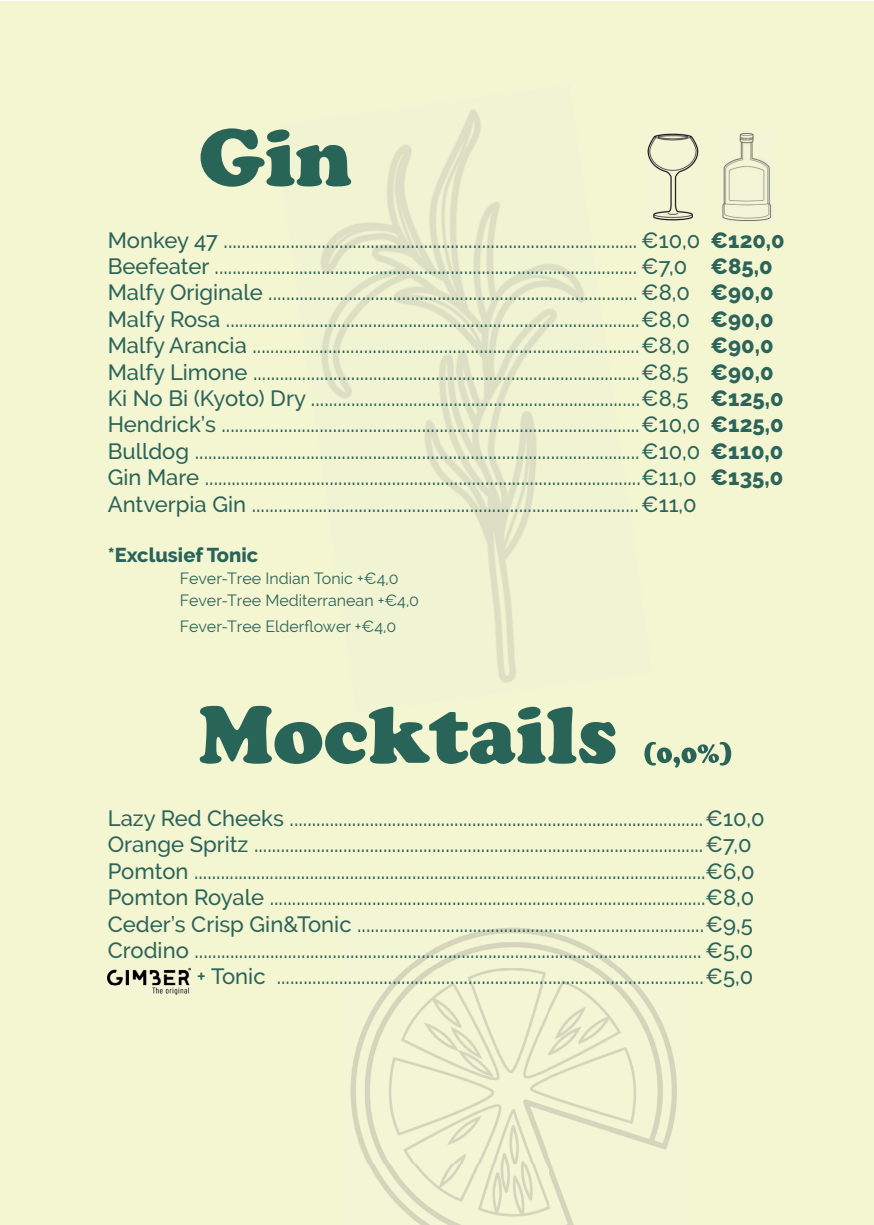
<style>
.page{position:relative;width:874px;height:1225px;background:#fff}
.page>*{position:absolute;margin:0;border:0;box-sizing:border-box;transform-origin:0 0}
.t1{font:500 22px/26.4px "Raleway";color:#2b645a}
.t2{font:800 22px/26.4px "Raleway";color:#2b645a}
.t3{font:800 20px "Raleway";color:#2b645a}
.t4{font:16px/22px "Raleway";color:#2b645a}
</style>
<div class="page">
<div style="left:0;top:1px;width:873px;height:1223px;background:#f4f6d2"></div>
<img style="left:652px;top:133px;width:47px;height:88px">
<img style="left:722px;top:133px;width:50px;height:88px">
<img style="left:320px;top:109px;width:190px;height:244px">
<img style="left:510px;top:139px;width:142px;height:214px">
<img style="left:321px;top:353px;width:216px;height:262px">
<img style="left:494px;top:615px;width:22px;height:68px">
<img style="left:340px;top:927px;width:346px;height:298px">
<svg style="left:200px;top:128px;width:151px;height:59px"></svg>
<svg style="left:200px;top:706px;width:415px;height:58px"></svg>
<svg style="left:644px;top:742px;width:86px;height:25px"></svg>
<img style="left:110px;top:984px;width:80px;height:11px">
<img style="left:108px;top:968px;width:82px;height:16px">
<p class="t1" style="left:108px;top:226px;width:593px">Monkey 47 ............................................................................................. €10,0<br>Beefeater ............................................................................................... €7,0<br>Malfy Originale ................................................................................... €8,0<br>Malfy Rosa .............................................................................................€8,0<br>Malfy Arancia .......................................................................................€8,0<br>Malfy Limone .......................................................................................€8,5<br>Ki No Bi (Kyoto) Dry ..........................................................................€8,5<br>Hendrick’s ..............................................................................................€10,0<br>Bulldog ....................................................................................................€10,0<br>Gin Mare ..................................................................................................€11,0<br>Antverpia Gin .......................................................................................€11,0</p>
<p class="t3" style="left:108px;top:543px;width:152px">*Exclusief Tonic</p>
<p class="t4" style="left:180px;top:567px;width:240px">Fever-Tree Indian Tonic +€4,0<br>Fever-Tree Mediterranean +€4,0</p>
<p class="t4" style="left:180px;top:616px;width:218px">Fever-Tree Elderflower +€4,0</p>
<p class="t2" style="left:710px;top:227px;width:76px">€120,0 €85,0 €90,0 €90,0 €90,0 €90,0 €125,0 €125,0 €110,0 €135,0</p>
<p class="t1" style="left:108px;top:805px;width:658px">Lazy Red Cheeks .............................................................................................€10,0</p>
<p class="t1" style="left:108px;top:831px;width:645px">Orange Spritz .....................................................................................................€7,0</p>
<p class="t1" style="left:108px;top:858px;width:648px">Pomton ...................................................................................................................€6,0</p>
<p class="t1" style="left:108px;top:884px;width:647px">Pomton Royale ..................................................................................................€8,0</p>
<p class="t1" style="left:108px;top:910px;width:646px">Ceder’s Crisp Gin&amp;Tonic ..............................................................................€9,5</p>
<p class="t1" style="left:108px;top:937px;width:646px">Crodino .................................................................................................................. €5,0</p>
<p class="t1" style="left:197px;top:963px;width:557px">+ Tonic ................................................................................................€5,0</p>
</div>
